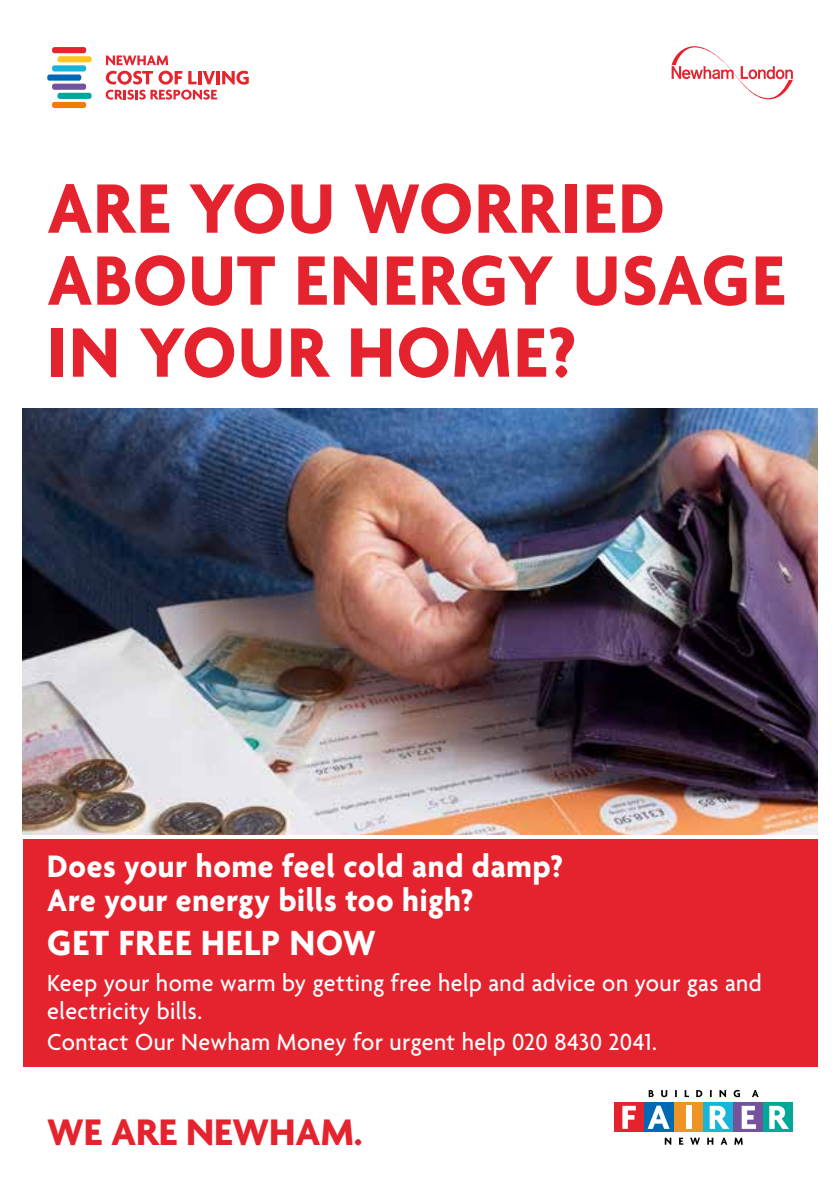
<style>
.page{position:relative;width:840px;height:1191px;background:#fff}
.page>*{position:absolute;margin:0;border:0;box-sizing:border-box;transform-origin:0 0}
.t1{font:700 75.6px/72px "Agenda";letter-spacing:.02em;color:#e5232e;scale:.95 1}
.t2{font:700 40px "Agenda";color:#e5232e}
.t3{font:700 37.8px "Agenda";letter-spacing:.035em;color:#fff;scale:.95 1}
.t4{font:700 33.6px/34px "Agenda";letter-spacing:.02em;color:#fff;scale:.95 1}
.t5{font:500 25.2px/28px "Agenda";letter-spacing:.02em;color:#fff;scale:.95 1}
</style>
<div class="page">
<svg style="left:671px;top:46px;width:121px;height:53px"></svg>
<svg style="left:648px;top:1089px;width:110px;height:8px"></svg>
<svg style="left:664px;top:1137px;width:78px;height:7px"></svg>
<div style="left:614px;top:1102px;width:29px;height:30px;background:#e5232e"></div>
<div style="left:643px;top:1102px;width:30px;height:30px;background:#0069b4"></div>
<div style="left:673px;top:1102px;width:30px;height:30px;background:#ed9424"></div>
<div style="left:703px;top:1102px;width:29px;height:30px;background:#17b5d9"></div>
<div style="left:733px;top:1102px;width:29px;height:30px;background:#75529d"></div>
<div style="left:762px;top:1102px;width:30px;height:30px;background:#00a898"></div>
<svg style="left:622px;top:1105px;width:13px;height:23px"></svg>
<svg style="left:648px;top:1105px;width:21px;height:23px"></svg>
<div style="left:685px;top:1105px;width:6px;height:23px;background:#fff"></div>
<svg style="left:709px;top:1105px;width:20px;height:23px"></svg>
<svg style="left:741px;top:1105px;width:14px;height:23px"></svg>
<svg style="left:769px;top:1105px;width:19px;height:23px"></svg>
<img style="left:23px;top:408px;width:793px;height:426px">
<div style="left:52px;top:47px;width:34px;height:6px;background:#e6242e;border-radius:2px"></div>
<div style="left:57px;top:56px;width:34px;height:6px;background:#fcc424;border-radius:2px"></div>
<div style="left:52px;top:65px;width:34px;height:6px;background:#17b5d9;border-radius:2px"></div>
<div style="left:47px;top:74px;width:34px;height:7px;background:#0069b5;border-radius:2px"></div>
<div style="left:52px;top:84px;width:34px;height:6px;background:#75529e;border-radius:2px"></div>
<div style="left:57px;top:93px;width:34px;height:6px;background:#00a899;border-radius:2px"></div>
<div style="left:52px;top:102px;width:34px;height:6px;background:#f07d03;border-radius:2px"></div>
<svg style="left:106px;top:55px;width:62px;height:10px"></svg>
<svg style="left:106px;top:71px;width:142px;height:29px"></svg>
<div style="left:23px;top:839px;width:793px;height:227px;background:#e5232e"></div>
<h1 class="t1" style="left:47px;top:177px;width:777px">ARE YOU WORRIED<br>ABOUT ENERGY USAGE<br>IN YOUR HOME?</h1>
<h3 class="t4" style="left:47px;top:851px;width:544px">Does your home feel cold and damp?<br>Are your energy bills too high?</h3>
<h3 class="t3" style="left:47px;top:922px;width:347px">GET FREE HELP NOW</h3>
<p class="t5" style="left:47px;top:970px;width:753px">Keep your home warm by getting free help and advice on your gas and electricity bills.</p>
<p class="t5" style="left:47px;top:1029px;width:643px">Contact Our Newham Money for urgent help 020 8430 2041.</p>
<h2 class="t2" style="left:47px;top:1110px;width:317px">WE ARE NEWHAM.</h2>
</div>
